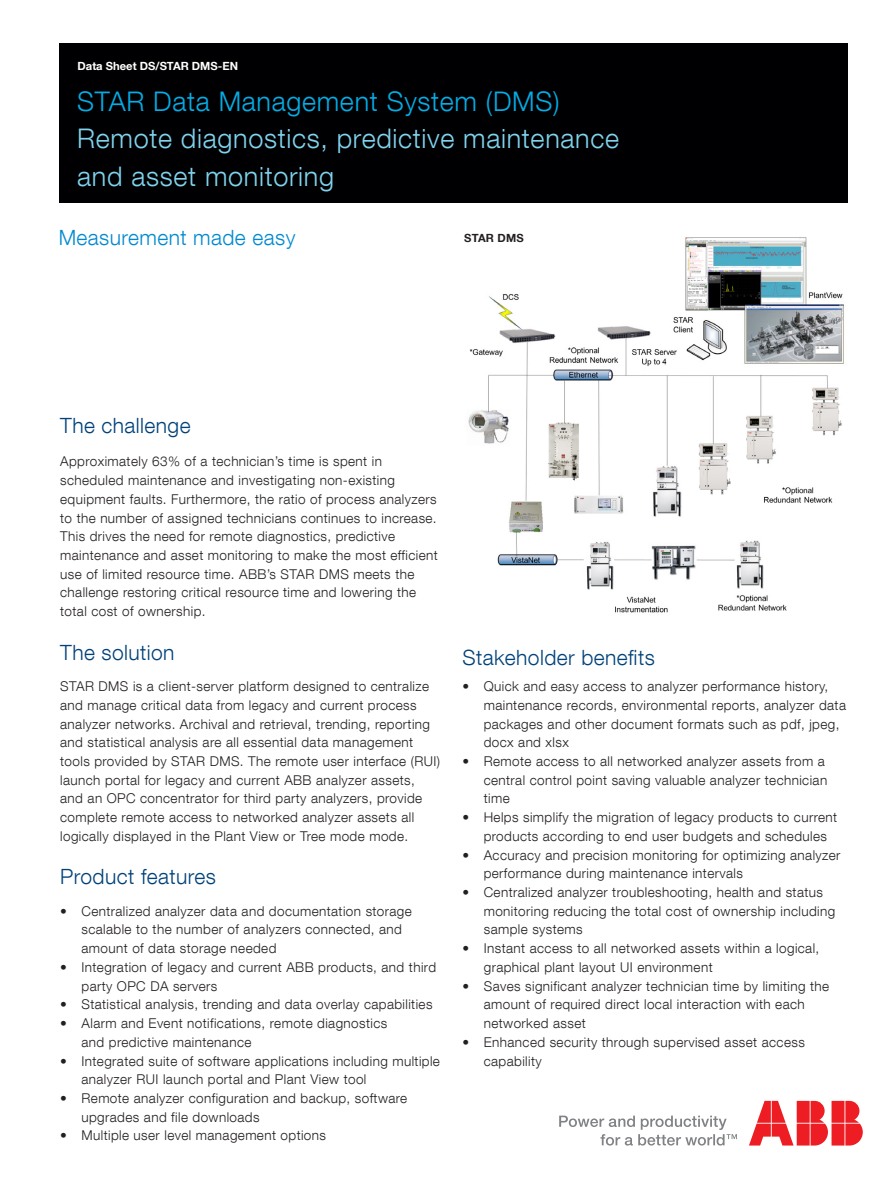
<style>
.page{position:relative;width:893px;height:1189px;background:#fff}
.page>*{position:absolute;margin:0;border:0;box-sizing:border-box;transform-origin:0 0}
.t1{font:300 27px/37.3px "ABB Neue Helvetica";letter-spacing:.025em;color:#7fd3ec}
.t2{font:300 27px "ABB Neue Helvetica";letter-spacing:.025em;color:#03ade5}
.t3{font:300 21px "ABB Neue Helvetica";letter-spacing:.02em;color:#004279}
.t4{font:300 21px "ABB Neue Helvetica";letter-spacing:.02em;color:#0089cf}
.t5{font:300 13.5px/18.8px "ABB Neue Helvetica";letter-spacing:.03em;color:#231f20}
.t6{font:700 11.25px "ABB Neue Helvetica";color:#fff}
.t7{font:700 11.25px "ABB Neue Helvetica";letter-spacing:.02em;color:#231f20}
</style>
<div class="page">
<svg style="left:559px;top:1115px;width:178px;height:30px"></svg>
<svg style="left:749px;top:1100px;width:114px;height:45px"></svg>
<div style="left:60px;top:43px;width:788px;height:160px;background:#000002"></div>
<img style="left:468px;top:237px;width:376px;height:376px">
<p class="t6" style="left:78px;top:59px;width:162px">Data Sheet DS/STAR DMS-EN</p>
<h1 class="t2" style="left:77px;top:84px;width:484px">STAR Data Management System (DMS)</h1>
<h1 class="t1" style="left:77px;top:119px;width:543px">Remote diagnostics, predictive maintenance and asset monitoring</h1>
<h2 class="t4" style="left:59px;top:225px;width:238px">Measurement made easy</h2>
<p class="t7" style="left:464px;top:230px;width:61px">STAR DMS</p>
<h2 class="t3" style="left:60px;top:413px;width:132px">The challenge</h2>
<p class="t5" style="left:60px;top:452px;width:379px">Approximately 63% of a technician’s time is spent in scheduled maintenance and investigating non-existing equipment faults. Furthermore, the ratio of process analyzers to the number of assigned technicians continues to increase.<br>This drives the need for remote diagnostics, predictive maintenance and asset monitoring to make the most efficient use of limited resource time. ABB’s STAR DMS meets the challenge restoring critical resource time and lowering the total cost of ownership.</p>
<h2 class="t3" style="left:60px;top:639px;width:116px">The solution</h2>
<p class="t5" style="left:60px;top:676px;width:381px">STAR DMS is a client-server platform designed to centralize and manage critical data from legacy and current process analyzer networks. Archival and retrieval, trending, reporting and statistical analysis are all essential data management tools provided by STAR DMS. The remote user interface (RUI) launch portal for legacy and current ABB analyzer assets, and an OPC concentrator for third party analyzers, provide complete remote access to networked analyzer assets all logically displayed in the Plant View or Tree mode mode.</p>
<h2 class="t3" style="left:60px;top:863px;width:157px">Product features</h2>
<p class="t5" style="left:81px;top:901px;width:332px;text-indent:-21px">• Centralized analyzer data and documentation storage scalable to the number of analyzers connected, and amount of data storage needed</p>
<p class="t5" style="left:82px;top:957px;width:356px;text-indent:-21px">• Integration of legacy and current ABB products, and third party OPC DA servers</p>
<p class="t5" style="left:60px;top:994px;width:374px">• Statistical analysis, trending and data overlay capabilities</p>
<p class="t5" style="left:82px;top:1013px;width:307px;text-indent:-21px">• Alarm and Event notifications, remote diagnostics and predictive maintenance</p>
<p class="t5" style="left:82px;top:1050px;width:360px;text-indent:-21px">• Integrated suite of software applications including multiple analyzer RUI launch portal and Plant View tool</p>
<p class="t5" style="left:82px;top:1088px;width:327px;text-indent:-21px">• Remote analyzer configuration and backup, software upgrades and file downloads</p>
<p class="t5" style="left:60px;top:1125px;width:267px">• Multiple user level management options</p>
<h2 class="t3" style="left:462px;top:645px;width:194px">Stakeholder benefits</h2>
<p class="t5" style="left:484px;top:676px;width:364px;text-indent:-21px">• Quick and easy access to analyzer performance history, maintenance records, environmental reports, analyzer data packages and other document formats such as pdf, jpeg, docx and xlsx</p>
<p class="t5" style="left:484px;top:751px;width:345px;text-indent:-21px">• Remote access to all networked analyzer assets from a central control point saving valuable analyzer technician time</p>
<p class="t5" style="left:484px;top:807px;width:355px;text-indent:-21px">• Helps simplify the migration of legacy products to current products according to end user budgets and schedules</p>
<p class="t5" style="left:484px;top:844px;width:358px;text-indent:-21px">• Accuracy and precision monitoring for optimizing analyzer performance during maintenance intervals</p>
<p class="t5" style="left:484px;top:882px;width:353px;text-indent:-21px">• Centralized analyzer troubleshooting, health and status monitoring reducing the total cost of ownership including sample systems</p>
<p class="t5" style="left:484px;top:938px;width:337px;text-indent:-21px">• Instant access to all networked assets within a logical, graphical plant layout UI environment</p>
<p class="t5" style="left:484px;top:975px;width:347px;text-indent:-21px">• Saves significant analyzer technician time by limiting the amount of required direct local interaction with each networked asset</p>
<p class="t5" style="left:484px;top:1032px;width:322px;text-indent:-21px">• Enhanced security through supervised asset access capability</p>
</div>
